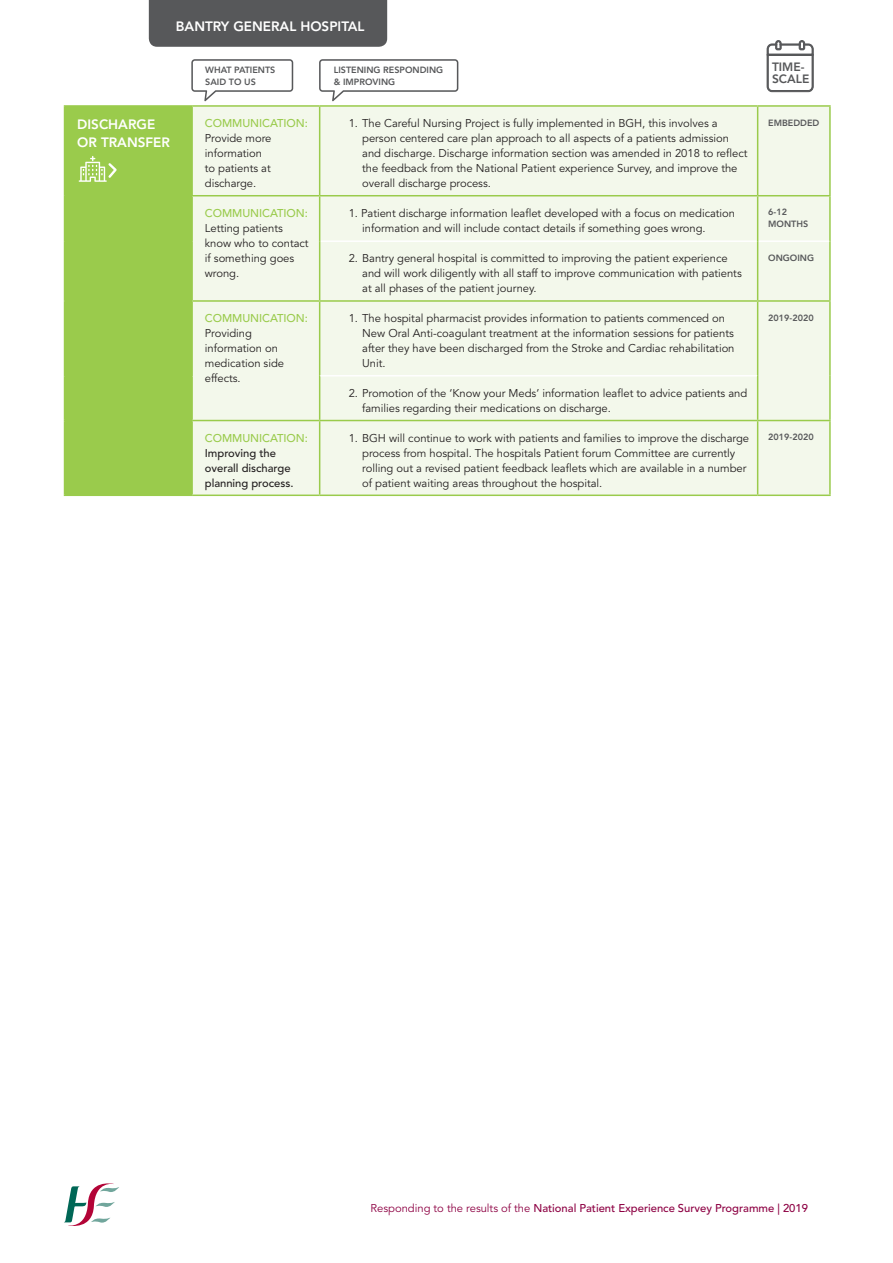
<style>
.page{position:relative;width:893px;height:1263px;background:#fff}
.page>*{position:absolute;margin:0;border:0;box-sizing:border-box;transform-origin:0 0}
.t1{font:800 13.5px/18px "Avenir LT Std";color:#fff}
.t2{font:800 12px/12px "Avenir LT Std";color:#57585a}
.t3{font:11.25px/15px "Avenir LT Std";letter-spacing:-.005em;color:#231f20}
.t4{font:500 11.25px "Avenir LT Std";letter-spacing:-.005em;color:#8d0043}
.t5{font:500 11.25px "Avenir LT Std";letter-spacing:-.005em;color:#9acb4c}
.t6{font:500 11.25px/15px "Avenir LT Std";letter-spacing:-.005em;color:#231f20}
.t7{font:800 9px/12px "Avenir LT Std";color:#57585a}
.s1{font-weight:400}
</style>
<div class="page">
<svg style="left:191px;top:59px;width:102px;height:42px"></svg>
<svg style="left:319px;top:59px;width:139px;height:42px"></svg>
<svg style="left:767px;top:40px;width:47px;height:52px"></svg>
<svg style="left:64px;top:1183px;width:55px;height:43px"></svg>
<div style="left:65px;top:107px;width:126px;height:387px;background:#9acb4c"></div>
<div style="left:193px;top:107px;width:636px;height:387px;background:#f3f8eb"></div>
<hr style="left:64px;top:105px;width:128px;height:2px;background:#9acb4c">
<hr style="left:64px;top:107px;width:1px;height:89px;background:#9acb4c">
<hr style="left:64px;top:196px;width:1px;height:45px;background:#9acb4c">
<hr style="left:64px;top:241px;width:1px;height:59px;background:#9acb4c">
<hr style="left:64px;top:302px;width:1px;height:73px;background:#9acb4c">
<hr style="left:64px;top:376px;width:1px;height:44px;background:#9acb4c">
<hr style="left:64px;top:421px;width:1px;height:73px;background:#9acb4c">
<hr style="left:192px;top:105px;width:128px;height:2px;background:#9acb4c">
<hr style="left:191px;top:107px;width:2px;height:88px;background:#9acb4c">
<hr style="left:191px;top:196px;width:2px;height:45px;background:#9acb4c">
<hr style="left:191px;top:241px;width:2px;height:59px;background:#9acb4c">
<hr style="left:191px;top:302px;width:2px;height:73px;background:#9acb4c">
<hr style="left:191px;top:376px;width:2px;height:44px;background:#9acb4c">
<hr style="left:191px;top:421px;width:2px;height:73px;background:#9acb4c">
<hr style="left:320px;top:105px;width:438px;height:2px;background:#9acb4c">
<hr style="left:758px;top:105px;width:73px;height:2px;background:#9acb4c">
<hr style="left:829px;top:107px;width:2px;height:88px;background:#9acb4c">
<hr style="left:829px;top:196px;width:2px;height:45px;background:#9acb4c">
<hr style="left:829px;top:241px;width:2px;height:59px;background:#9acb4c">
<hr style="left:829px;top:302px;width:2px;height:74px;background:#9acb4c">
<hr style="left:829px;top:376px;width:2px;height:44px;background:#9acb4c">
<hr style="left:829px;top:421px;width:2px;height:73px;background:#9acb4c">
<hr style="left:320px;top:240px;width:437px;height:2px;background:#fff">
<hr style="left:758px;top:240px;width:71px;height:2px;background:#fff">
<hr style="left:319px;top:107px;width:1px;height:88px;background:#9acb4c">
<hr style="left:757px;top:107px;width:1px;height:88px;background:#9acb4c">
<hr style="left:319px;top:196px;width:1px;height:45px;background:#9acb4c">
<hr style="left:757px;top:196px;width:1px;height:45px;background:#9acb4c">
<hr style="left:319px;top:241px;width:1px;height:59px;background:#9acb4c">
<hr style="left:757px;top:241px;width:1px;height:59px;background:#9acb4c">
<hr style="left:319px;top:302px;width:1px;height:74px;background:#9acb4c">
<hr style="left:757px;top:302px;width:1px;height:74px;background:#9acb4c">
<hr style="left:319px;top:376px;width:1px;height:44px;background:#9acb4c">
<hr style="left:757px;top:376px;width:1px;height:44px;background:#9acb4c">
<hr style="left:319px;top:421px;width:1px;height:73px;background:#9acb4c">
<hr style="left:757px;top:421px;width:1px;height:73px;background:#9acb4c">
<hr style="left:191px;top:195px;width:129px;height:1px;background:#9acb4c">
<hr style="left:320px;top:195px;width:438px;height:1px;background:#9acb4c">
<hr style="left:758px;top:195px;width:73px;height:1px;background:#9acb4c">
<hr style="left:64px;top:300px;width:128px;height:2px;background:#9acb4c">
<hr style="left:64px;top:375px;width:129px;height:1px;background:#9acb4c">
<hr style="left:64px;top:420px;width:128px;height:1px;background:#9acb4c">
<hr style="left:64px;top:494px;width:128px;height:2px;background:#9acb4c">
<hr style="left:192px;top:300px;width:128px;height:2px;background:#9acb4c">
<hr style="left:192px;top:420px;width:128px;height:1px;background:#9acb4c">
<hr style="left:192px;top:494px;width:128px;height:2px;background:#9acb4c">
<hr style="left:320px;top:300px;width:438px;height:2px;background:#9acb4c">
<hr style="left:758px;top:300px;width:73px;height:2px;background:#9acb4c">
<hr style="left:320px;top:420px;width:438px;height:1px;background:#9acb4c">
<hr style="left:758px;top:420px;width:73px;height:1px;background:#9acb4c">
<hr style="left:320px;top:494px;width:438px;height:2px;background:#9acb4c">
<hr style="left:758px;top:494px;width:73px;height:2px;background:#9acb4c">
<hr style="left:320px;top:375px;width:437px;height:1px;background:#fff">
<svg style="left:79px;top:156px;width:40px;height:26px"></svg>
<div style="left:149px;top:0;width:238px;height:47px;background:#57585a"></div>
<p class="t1" style="left:176px;top:18px;width:190px">BANTRY GENERAL HOSPITAL</p>
<p class="t7" style="left:205px;top:64px;width:72px">WHAT PATIENTS<br>SAID TO US</p>
<p class="t7" style="left:334px;top:64px;width:111px">LISTENING RESPONDING &amp; IMPROVING</p>
<p class="t2" style="left:772px;top:61px;width:39px">TIME-<br>SCALE</p>
<p class="t1" style="left:77px;top:115px;width:94px">DISCHARGE<br>OR TRANSFER</p>
<p class="t5" style="left:205px;top:117px;width:105px">COMMUNICATION:</p>
<p class="t3" style="left:205px;top:131px;width:68px">Provide more information to patients at discharge.</p>
<p class="t5" style="left:205px;top:207px;width:105px">COMMUNICATION:</p>
<p class="t3" style="left:205px;top:221px;width:105px">Letting patients know who to contact if something goes wrong.</p>
<p class="t5" style="left:205px;top:312px;width:105px">COMMUNICATION:</p>
<p class="t3" style="left:205px;top:326px;width:81px">Providing information on medication side effects.</p>
<p class="t5" style="left:205px;top:431px;width:105px">COMMUNICATION:</p>
<p class="t6" style="left:205px;top:446px;width:90px">Improving the overall discharge planning process.</p>
<p class="t3" style="left:362px;top:116px;width:387px;text-indent:-13px">1. The Careful Nursing Project is fully implemented in BGH, this involves a person centered care plan approach to all aspects of a patients admission and discharge. Discharge information section was amended in 2018 to reflect the feedback from the National Patient experience Survey, and improve the overall discharge process.</p>
<p class="t7" style="left:768px;top:116px;width:53px">EMBEDDED</p>
<p class="t3" style="left:362px;top:206px;width:374px;text-indent:-13px">1. Patient discharge information leaflet developed with a focus on medication information and will include contact details if something goes wrong.</p>
<p class="t7" style="left:768px;top:206px;width:41px">6-12<br>MONTHS</p>
<p class="t3" style="left:362px;top:251px;width:381px;text-indent:-13px">2. Bantry general hospital is committed to improving the patient experience and will work diligently with all staff to improve communication with patients at all phases of the patient journey.</p>
<p class="t7" style="left:768px;top:252px;width:47px">ONGOING</p>
<p class="t3" style="left:362px;top:311px;width:374px;text-indent:-13px">1. The hospital pharmacist provides information to patients commenced on New Oral Anti-coagulant treatment at the information sessions for patients after they have been discharged from the Stroke and Cardiac rehabilitation Unit.</p>
<p class="t7" style="left:768px;top:311px;width:47px">2019-2020</p>
<p class="t3" style="left:362px;top:386px;width:387px;text-indent:-13px">2. Promotion of the ‘Know your Meds’ information leaflet to advice patients and families regarding their medications on discharge.</p>
<p class="t3" style="left:362px;top:431px;width:388px;text-indent:-13px">1. BGH will continue to work with patients and families to improve the discharge process from hospital. The hospitals Patient forum Committee are currently rolling out a revised patient feedback leaflets which are available in a number of patient waiting areas throughout the hospital.</p>
<p class="t7" style="left:768px;top:431px;width:47px">2019-2020</p>
<p class="t4" style="left:371px;top:1201px;width:439px"><span class="s1">Responding to the results of the</span> National Patient Experience Survey Programme | 2019</p>
</div>
